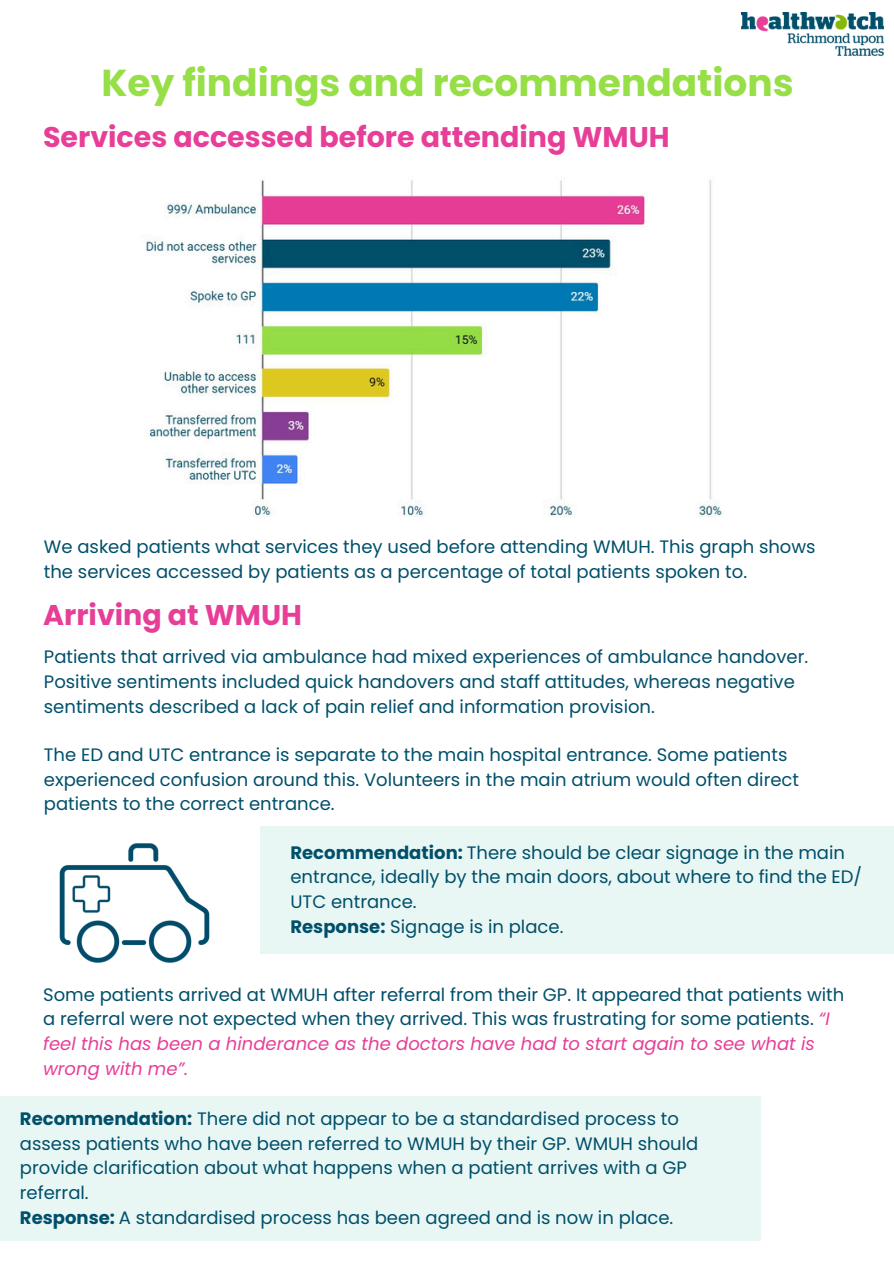
<style>
.page{position:relative;width:894px;height:1264px;background:#fff}
.page>*{position:absolute;margin:0;border:0;box-sizing:border-box;transform-origin:0 0}
.t1{font:700 37.5px "Poppins";color:#96df46}
.t2{font:700 28.5px "Poppins";color:#e73e97}
.t3{font:18px/24.8px "Poppins";color:#004f6b}
.s1{font-weight:700}
.s2{font-style:italic;color:#e73e97}
</style>
<div class="page">
<img style="left:145px;top:180px;width:577px;height:337px">
<img style="left:59px;top:843px;width:151px;height:120px">
<div style="left:260px;top:826px;width:633px;height:127px;background:#e9f7f4"></div>
<div style="left:0;top:1096px;width:760px;height:145px;background:#e9f7f4"></div>
<img style="left:741px;top:12px;width:142px;height:44px">
<h2 class="t1" style="left:101px;top:57px;width:693px">Key findings and recommendations</h2>
<p class="t2" style="left:43px;top:117px;width:628px">Services accessed before attending WMUH</p>
<h1 class="t3" style="left:44px;top:534px;width:773px">We asked patients what services they used before attending WMUH. This graph shows the services accessed by patients as a percentage of total patients spoken to.</h1>
<p class="t2" style="left:43px;top:595px;width:260px">Arriving at WMUH</p>
<p class="t3" style="left:44px;top:644px;width:765px">Patients that arrived via ambulance had mixed experiences of ambulance handover.<br>Positive sentiments included quick handovers and staff attitudes, whereas negative sentiments described a lack of pain relief and information provision.</p>
<h2 class="t3" style="left:44px;top:742px;width:756px">The ED and UTC entrance is separate to the main hospital entrance. Some patients experienced confusion around this. Volunteers in the main atrium would often direct patients to the correct entrance.</h2>
<p class="t3" style="left:290px;top:839px;width:573px"><span class="s1">Recommendation:</span> There should be clear signage in the main entrance, ideally by the main doors, about where to find the ED/<br>UTC entrance.</p>
<p class="t3" style="left:290px;top:914px;width:274px"><span class="s1">Response:</span> Signage is in place.</p>
<p class="t3" style="left:43px;top:982px;width:802px">Some patients arrived at WMUH after referral from their GP. It appeared that patients with a referral were not expected when they arrived. This was frustrating for some patients. <span class="s2">“I feel this has been a hinderance as the doctors have had to start again to see what is wrong with me”.</span></p>
<p class="t3" style="left:20px;top:1106px;width:679px"><span class="s1">Recommendation:</span> There did not appear to be a standardised process to assess patients who have been referred to WMUH by their GP. WMUH should provide clarification about what happens when a patient arrives with a GP referral.</p>
<p class="t3" style="left:20px;top:1205px;width:654px"><span class="s1">Response:</span> A standardised process has been agreed and is now in place.</p>
</div>
